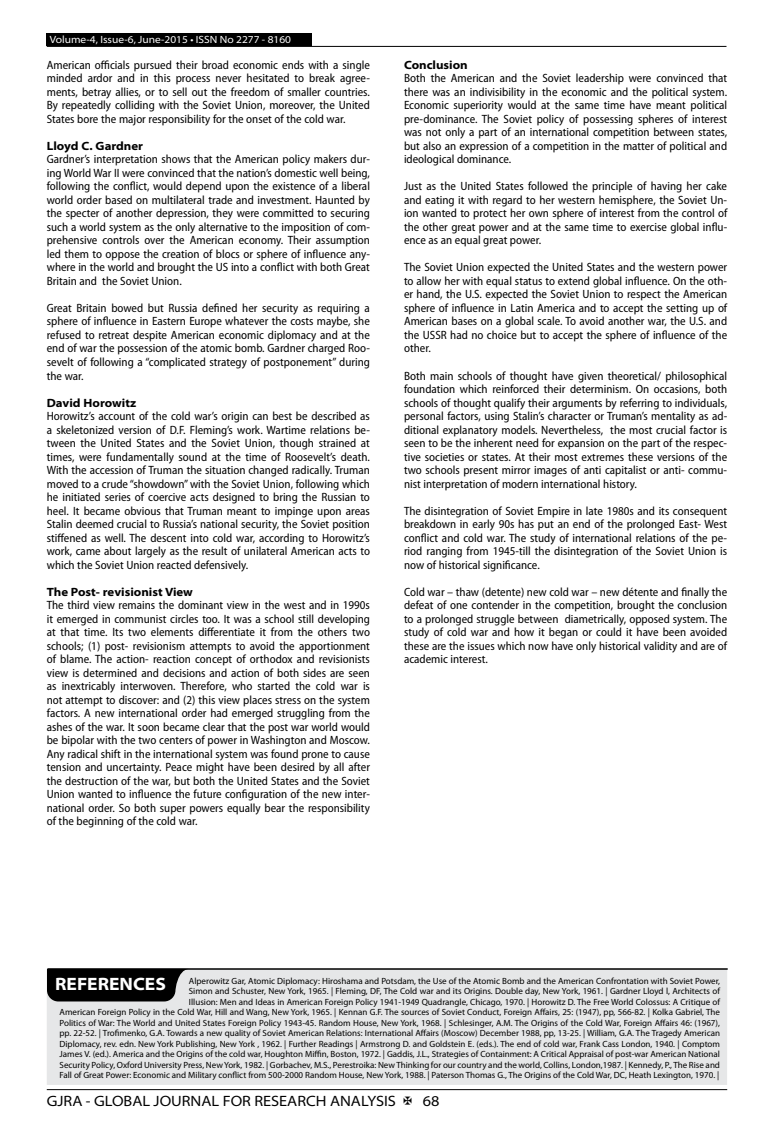
<style>
.page{position:relative;width:774px;height:1136px;background:#fff}
.page>*{position:absolute;margin:0;border:0;box-sizing:border-box;transform-origin:0 0}
.t1{font:700 semi-expanded 18px "Myriad Pro";color:#fff}
.t2{font:semi-expanded 15px "Myriad Pro";color:#000}
.t3{font:semi-condensed 12px/13.5px "Myriad Pro";color:#000;text-align:justify}
.t4{font:700 semi-expanded 12px "Myriad Pro";color:#000}
.t5{font:semi-expanded 10.5px "Myriad Pro";color:#fff}
.t6{font:9px/10.5px "Myriad Pro";color:#000;text-align:right}
</style>
<div class="page">
<hr style="left:47px;top:1089px;width:680px;height:1px;background:#000">
<div style="left:47px;top:33px;width:265px;height:13px;background:#000"></div>
<hr style="left:47px;top:46px;width:679px;height:1px;background:#000">
<div style="left:47px;top:968px;width:680px;height:116px;background:#e6e7e8"></div>
<hr style="left:48px;top:968px;width:679px;height:1px;background:#000">
<svg style="left:47px;top:968px;width:142px;height:33px;background:#151515"></svg>
<p class="t5" style="left:50px;top:34px;width:243px">Volume-4, Issue-6, June-2015 • ISSN No 2277 - 8160</p>
<p class="t3" style="left:47px;top:58px;width:325px">American officials pursued their broad economic ends with a single minded ardor and in this process never hesitated to break agree&shy;ments, betray allies, or to sell out the freedom of smaller countries.<br>By repeatedly colliding with the Soviet Union, moreover, the United States bore the major responsibility for the onset of the cold war.</p>
<p class="t4" style="left:47px;top:139px;width:98px">Lloyd C. Gardner</p>
<p class="t3" style="left:47px;top:153px;width:325px">Gardner’s interpretation shows that the American policy makers dur&shy;ing World War II were convinced that the nation’s domestic well being, following the conflict, would depend upon the existence of a liberal world order based on multilateral trade and investment. Haunted by the specter of another depression, they were committed to securing such a world system as the only alternative to the imposition of com&shy;prehensive controls over the American economy. Their assumption led them to oppose the creation of blocs or sphere of influence any&shy;where in the world and brought the US into a conflict with both Great Britain and the Soviet Union.</p>
<p class="t3" style="left:47px;top:301px;width:325px">Great Britain bowed but Russia defined her security as requiring a sphere of influence in Eastern Europe whatever the costs maybe, she refused to retreat despite American economic diplomacy and at the end of war the possession of the atomic bomb. Gardner charged Roo&shy;sevelt of following a “complicated strategy of postponement” during the war.</p>
<p class="t4" style="left:47px;top:395px;width:91px">David Horowitz</p>
<p class="t3" style="left:47px;top:409px;width:325px">Horowitz’s account of the cold war’s origin can best be described as a skeletonized version of D.F. Fleming’s work. Wartime relations be&shy;tween the United States and the Soviet Union, though strained at times, were fundamentally sound at the time of Roosevelt’s death.<br>With the accession of Truman the situation changed radically. Truman moved to a crude “showdown” with the Soviet Union, following which he initiated series of coercive acts designed to bring the Russian to heel. It became obvious that Truman meant to impinge upon areas Stalin deemed crucial to Russia’s national security, the Soviet position stiffened as well. The descent into cold war, according to Horowitz’s work, came about largely as the result of unilateral American acts to which the Soviet Union reacted defensively.</p>
<p class="t4" style="left:47px;top:584px;width:148px">The Post- revisionist View</p>
<p class="t3" style="left:47px;top:598px;width:325px">The third view remains the dominant view in the west and in 1990s it emerged in communist circles too. It was a school still developing at that time. Its two elements differentiate it from the others two schools; (1) post- revisionism attempts to avoid the apportionment of blame. The action- reaction concept of orthodox and revisionists view is determined and decisions and action of both sides are seen as inextricably interwoven. Therefore, who started the cold war is not attempt to discover: and (2) this view places stress on the system factors. A new international order had emerged struggling from the ashes of the war. It soon became clear that the post war world would be bipolar with the two centers of power in Washington and Moscow.<br>Any radical shift in the international system was found prone to cause tension and uncertainty. Peace might have been desired by all after the destruction of the war, but both the United States and the Soviet Union wanted to influence the future configuration of the new inter&shy;national order. So both super powers equally bear the responsibility of the beginning of the cold war.</p>
<p class="t4" style="left:404px;top:58px;width:65px">Conclusion</p>
<p class="t3" style="left:404px;top:72px;width:325px">Both the American and the Soviet leadership were convinced that there was an indivisibility in the economic and the political system.<br>Economic superiority would at the same time have meant political pre-dominance. The Soviet policy of possessing spheres of interest was not only a part of an international competition between states, but also an expression of a competition in the matter of political and ideological dominance.</p>
<p class="t3" style="left:404px;top:180px;width:325px">Just as the United States followed the principle of having her cake and eating it with regard to her western hemisphere, the Soviet Un&shy;ion wanted to protect her own sphere of interest from the control of the other great power and at the same time to exercise global influ&shy;ence as an equal great power.</p>
<p class="t3" style="left:404px;top:261px;width:325px">The Soviet Union expected the United States and the western power to allow her with equal status to extend global influence. On the oth&shy;er hand, the U.S. expected the Soviet Union to respect the American sphere of influence in Latin America and to accept the setting up of American bases on a global scale. To avoid another war, the U.S. and the USSR had no choice but to accept the sphere of influence of the other.</p>
<p class="t3" style="left:404px;top:369px;width:325px">Both main schools of thought have given theoretical/ philosophical foundation which reinforced their determinism. On occasions, both schools of thought qualify their arguments by referring to individuals, personal factors, using Stalin’s character or Truman’s mentality as ad&shy;ditional explanatory models. Nevertheless, the most crucial factor is seen to be the inherent need for expansion on the part of the respec&shy;tive societies or states. At their most extremes these versions of the two schools present mirror images of anti capitalist or anti- commu&shy;nist interpretation of modern international history.</p>
<p class="t3" style="left:404px;top:504px;width:325px">The disintegration of Soviet Empire in late 1980s and its consequent breakdown in early 90s has put an end of the prolonged East- West conflict and cold war. The study of international relations of the pe&shy;riod ranging from 1945-till the disintegration of the Soviet Union is now of historical significance.</p>
<p class="t3" style="left:404px;top:585px;width:325px">Cold war – thaw (detente) new cold war – new détente and finally the defeat of one contender in the competition, brought the conclusion to a prolonged struggle between diametrically, opposed system. The study of cold war and how it began or could it have been avoided these are the issues which now have only historical validity and are of academic interest.</p>
<p class="t6" style="left:60px;top:975px;width:662px">Alperowitz Gar, Atomic Diplomacy: Hiroshama and Potsdam, the Use of the Atomic Bomb and the American Confrontation with Soviet Power,<br>Simon and Schuster, New York, 1965. | Fleming, DF, The Cold war and its Origins. Double day, New York, 1961. | Gardner Lloyd l, Architects of<br>Illusion: Men and Ideas in American Foreign Policy 1941-1949 Quadrangle, Chicago, 1970. | Horowitz D. The Free World Colossus: A Critique of<br>American Foreign Policy in the Cold War, Hill and Wang, New York, 1965. | Kennan G.F. The sources of Soviet Conduct, Foreign Affairs, 25: (1947), pp, 566-82. | Kolka Gabriel, The Politics of War: The World and United States Foreign Policy 1943-45. Random House, New York, 1968. | Schlesinger, A.M. The Origins of the Cold War, Foreign Affairs 46: (1967), pp. 22-52. | Trofimenko, G.A. Towards a new quality of Soviet American Relations: International Affairs (Moscow) December 1988, pp, 13-25. | William, G.A. The Tragedy American Diplomacy, rev. edn. New York Publishing, New York , 1962. | Further Readings | Armstrong D. and Goldstein E. (eds.). The end of cold war, Frank Cass London, 1940. | Comptom James V. (ed.). America and the Origins of the cold war, Houghton Miffin, Boston, 1972. | Gaddis, J.L., Strategies of Containment: A Critical Appraisal of post-war American National Security Policy, Oxford University Press, New York, 1982. | Gorbachev, M.S., Perestroika: New Thinking for our country and the world, Collins, London,1987. | Kennedy, P., The Rise and Fall of Great Power: Economic and Military conflict from 500-2000 Random House, New York, 1988. | Paterson Thomas G., The Origins of the Cold War, DC, Heath Lexington, 1970. |</p>
<h1 class="t1" style="left:55px;top:973px;width:112px">REFERENCES</h1>
<p class="t2" style="left:47px;top:1092px;width:351px">GJRA - GLOBAL JOURNAL FOR RESEARCH ANALYSIS</p>
<p class="t2" style="left:423px;top:1092px;width:18px">68</p>
</div>
